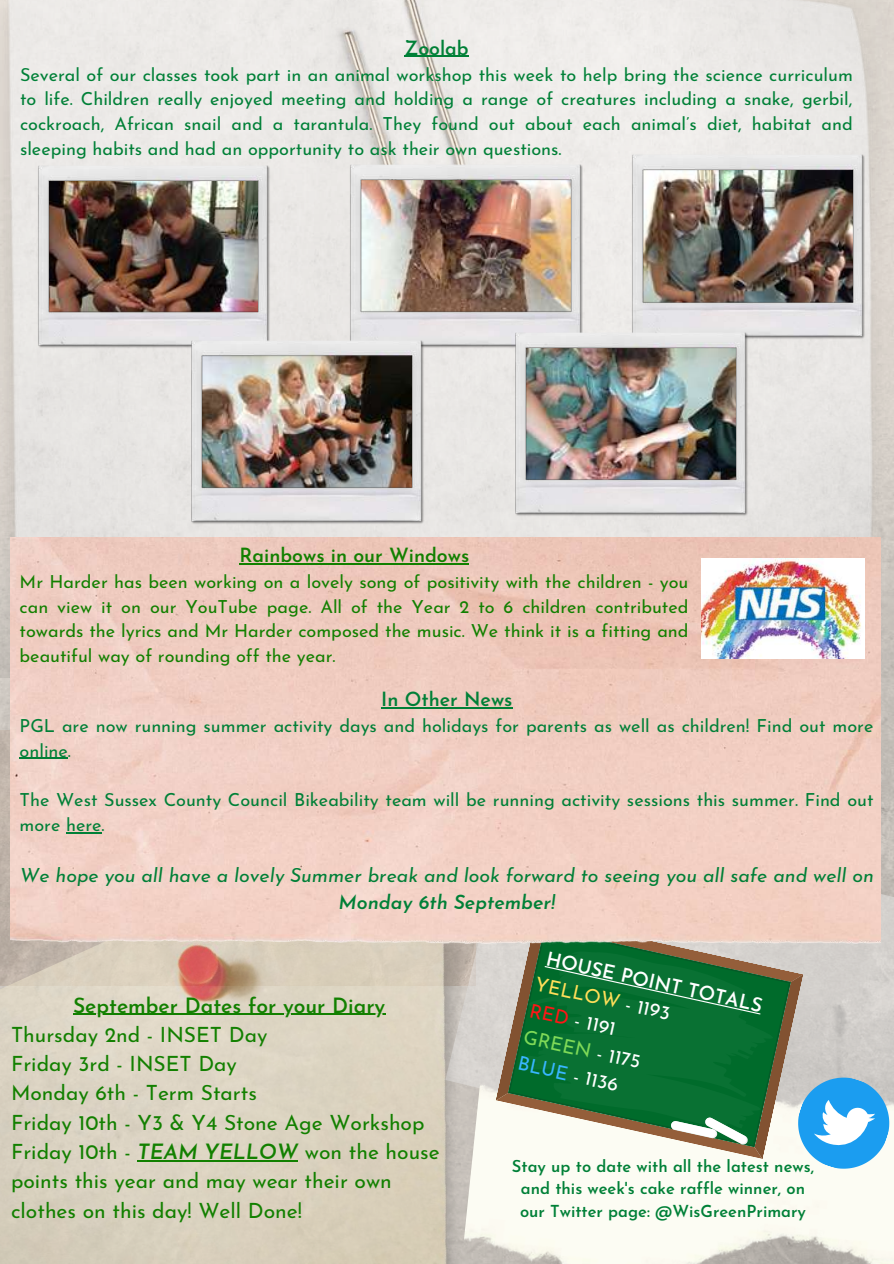
<style>
.page{position:relative;width:894px;height:1264px;background:#fff}
.page>*{position:absolute;margin:0;border:0;box-sizing:border-box;transform-origin:0 0}
.t1{font:21px/29.2px "Josefin Sans";color:#128000}
.t2{font:600 21px "Josefin Sans";color:#128000}
.t3{font:italic 19.5px "Josefin Sans";color:#008037}
.t4{font:600 19.5px "Josefin Sans";color:#128000}
.t5{font:italic 600 19.5px "Josefin Sans";color:#008037}
.t6{font:600 19.5px "Josefin Sans";color:#008037}
.t7{font:19.35px "Josefin Sans";color:#fff}
.t8{font:600 19.35px "Josefin Sans";color:#fff}
.t9{font:19.35px "Josefin Sans";color:#ffde59}
.t10{font:19.35px "Josefin Sans";color:#7ed957}
.t11{font:18px/24.8px "Josefin Sans";color:#008037}
.t12{font:18px/24.8px "Josefin Sans";color:#128000;text-align:justify}
.t13{font:600 16.5px/22.5px "Josefin Sans";color:#008037;text-align:center}
.s1{font-weight:600;font-style:italic}
.s2{color:#fff}
.s3{color:#38b6ff}
.s4{color:#ff1616}
</style>
<div class="page">
<img style="left:0;top:0;width:893px;height:677px">
<img style="left:0;top:803px;width:460px;height:460px">
<img style="left:445px;top:805px;width:448px;height:409px">
<img style="left:460px;top:1054px;width:433px;height:209px">
<img style="left:349px;top:164px;width:233px;height:185px">
<img style="left:38px;top:165px;width:232px;height:184px">
<img style="left:10px;top:537px;width:869px;height:408px">
<img style="left:191px;top:339px;width:233px;height:185px">
<img style="left:631px;top:154px;width:233px;height:185px">
<img style="left:515px;top:331px;width:233px;height:185px">
<img style="left:701px;top:558px;width:163px;height:100px">
<hr style="left:73px;top:1013px;width:312px;height:1px;background:#128000">
<hr style="left:137px;top:1160px;width:161px;height:1px;background:#128000">
<svg style="left:495px;top:915px;width:398px;height:265px"></svg>
<hr style="left:381px;top:707px;width:131px;height:1px;background:#008037">
<hr style="left:20px;top:757px;width:48px;height:1px;background:#008037">
<hr style="left:66px;top:832px;width:36px;height:1px;background:#008037">
<hr style="left:404px;top:56px;width:64px;height:1px;background:#008037">
<hr style="left:239px;top:563px;width:230px;height:1px;background:#128000">
<p class="t6" style="left:404px;top:40px;width:66px">Zoolab</p>
<p class="t11" style="left:20px;top:64px;width:834px;text-align:justify">Several of our classes took part in an animal workshop this week to help bring the science curriculum to life. Children really enjoyed meeting and holding a range of creatures including a snake, gerbil, cockroach, African snail and a tarantula. They found out about each animal’s diet, habitat and sleeping habits and had an opportunity to ask their own questions.</p>
<p class="t4" style="left:239px;top:547px;width:231px">Rainbows in our Windows</p>
<p class="t12" style="left:20px;top:571px;width:670px">Mr Harder has been working on a lovely song of positivity with the children - you can view it on our YouTube page. All of the Year 2 to 6 children contributed towards the lyrics and Mr Harder composed the music. We think it is a fitting and beautiful way of rounding off the year.</p>
<p class="t6" style="left:381px;top:691px;width:133px">In Other News</p>
<p class="t11" style="left:20px;top:715px;width:855px">PGL are now running summer activity days and holidays for parents as well as children! Find out more online.</p>
<p class="t11" style="left:20px;top:789px;width:855px">The West Sussex County Council Bikeability team will be running activity sessions this summer. Find out more here.</p>
<p class="t3" style="left:20px;top:867px;width:855px">We hope you all have a lovely Summer break and look forward to seeing you all safe and well on</p>
<p class="t5" style="left:338px;top:894px;width:218px">Monday 6th September!</p>
<p class="t2" style="left:73px;top:996px;width:313px">September Dates for your Diary</p>
<p class="t1" style="left:11px;top:1022px;width:430px">Thursday 2nd - INSET Day<br>Friday 3rd - INSET Day<br>Monday 6th - Term Starts<br>Friday 10th - Y3 &amp; Y4 Stone Age Workshop<br>Friday 10th - <span class="s1">TEAM YELLOW</span> won the house points this year and may wear their own clothes on this day! Well Done!</p>
<p class="t8" style="left:548px;top:951px;width:222px;rotate:12deg">HOUSE POINT TOTALS</p>
<p class="t9" style="left:537px;top:976px;width:139px;rotate:12deg">YELLOW <span class="s2">- 1193</span></p>
<p class="t7" style="left:519px;top:1055px;width:104px;rotate:12deg"><span class="s3">BLUE</span> - 1136</p>
<p class="t7" style="left:531px;top:1002px;width:89px;rotate:12deg"><span class="s4">RED</span> - 1191</p>
<p class="t10" style="left:525px;top:1028px;width:121px;rotate:12deg">GREEN <span class="s2">- 1175</span></p>
<p class="t13" style="left:512px;top:1156px;width:303px">Stay up to date with all the latest news, and this week's cake raffle winner, on our Twitter page: @WisGreenPrimary</p>
</div>
